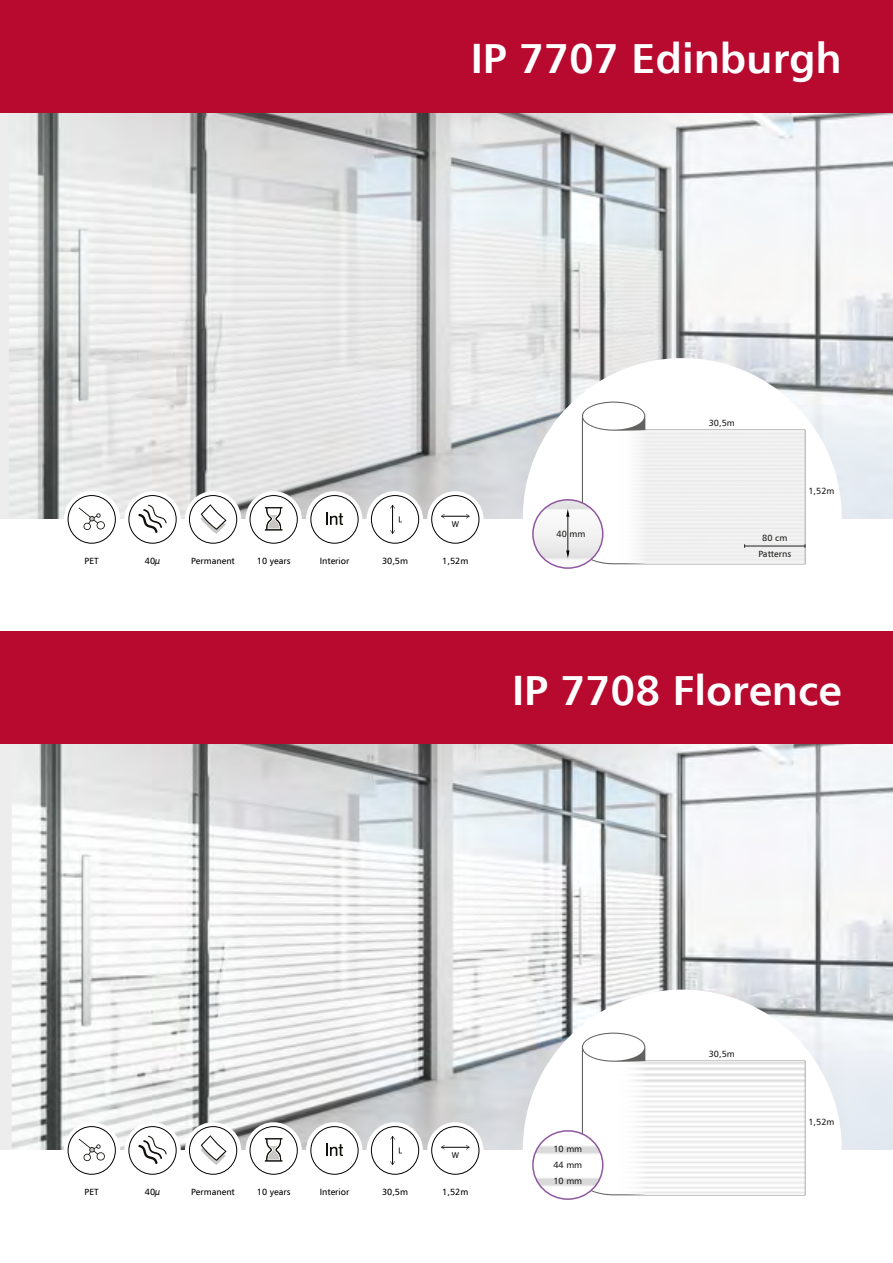
<style>
.page{position:relative;width:893px;height:1263px;background:#fff}
.page>*{position:absolute;margin:0;border:0;box-sizing:border-box;transform-origin:0 0}
.t1{font:42px "Humanist 777 AT Bold B";color:#fff}
.t2{font:9px "Humanist 777 AT Roman B";color:#010101}
.t3{font:9px/16px "Humanist 777 AT Roman B";color:#1d1d1b;text-align:justify}
.t4{font:8.55px "Myriad Pro";color:#000}
</style>
<div class="page">
<img style="left:9px;top:112px;width:884px;height:407px">
<img style="left:12px;top:744px;width:881px;height:406px">
<div style="left:523px;top:358px;width:319px;height:319px;background:#fff;border-radius:50%"></div>
<svg style="left:523px;top:989px;width:319px;height:211px"></svg>
<div style="left:0;top:0;width:893px;height:112px;background:#b8092e"></div>
<div style="left:0;top:631px;width:893px;height:113px;background:#b8092e"></div>
<svg style="left:64px;top:491px;width:56px;height:57px"></svg>
<svg style="left:185px;top:491px;width:56px;height:57px"></svg>
<svg style="left:306px;top:491px;width:56px;height:57px"></svg>
<svg style="left:124px;top:491px;width:57px;height:57px"></svg>
<svg style="left:245px;top:491px;width:57px;height:57px"></svg>
<svg style="left:367px;top:491px;width:56px;height:57px"></svg>
<svg style="left:427px;top:491px;width:57px;height:57px"></svg>
<svg style="left:64px;top:1122px;width:56px;height:56px"></svg>
<svg style="left:185px;top:1122px;width:56px;height:56px"></svg>
<svg style="left:306px;top:1122px;width:56px;height:56px"></svg>
<svg style="left:124px;top:1122px;width:57px;height:56px"></svg>
<svg style="left:245px;top:1122px;width:57px;height:56px"></svg>
<svg style="left:367px;top:1122px;width:56px;height:56px"></svg>
<svg style="left:427px;top:1122px;width:57px;height:56px"></svg>
<div style="left:250px;top:496px;width:47px;height:47px;background:#fff;border-radius:50%"></div>
<svg style="left:265px;top:507px;width:18px;height:23px"></svg>
<div style="left:250px;top:495px;width:47px;height:48px;border:1px solid #010101;border-radius:50%"></div>
<div style="left:250px;top:1126px;width:47px;height:48px;background:#fff;border-radius:50%"></div>
<svg style="left:265px;top:1138px;width:18px;height:23px"></svg>
<div style="left:250px;top:1126px;width:47px;height:48px;border:1px solid #010101;border-radius:50%"></div>
<div style="left:371px;top:496px;width:48px;height:47px;background:#fff;border-radius:50%"></div>
<svg style="left:390px;top:505px;width:12px;height:29px"></svg>
<div style="left:371px;top:495px;width:48px;height:48px;border:1px solid #010101;border-radius:50%"></div>
<div style="left:371px;top:1126px;width:48px;height:48px;background:#fff;border-radius:50%"></div>
<svg style="left:390px;top:1136px;width:12px;height:29px"></svg>
<div style="left:371px;top:1126px;width:48px;height:48px;border:1px solid #010101;border-radius:50%"></div>
<div style="left:311px;top:496px;width:47px;height:47px;background:#fff;border-radius:50%"></div>
<svg style="left:326px;top:513px;width:17px;height:12px"></svg>
<div style="left:311px;top:495px;width:47px;height:48px;border:1px solid #010101;border-radius:50%"></div>
<div style="left:311px;top:1126px;width:47px;height:48px;background:#fff;border-radius:50%"></div>
<svg style="left:326px;top:1143px;width:17px;height:13px"></svg>
<div style="left:311px;top:1126px;width:47px;height:48px;border:1px solid #010101;border-radius:50%"></div>
<div style="left:68px;top:496px;width:47px;height:47px;background:#fff;border-radius:50%"></div>
<svg style="left:79px;top:507px;width:26px;height:23px"></svg>
<div style="left:68px;top:495px;width:48px;height:48px;border:1px solid #010101;border-radius:50%"></div>
<div style="left:68px;top:1126px;width:47px;height:48px;background:#fff;border-radius:50%"></div>
<svg style="left:79px;top:1138px;width:26px;height:23px"></svg>
<div style="left:68px;top:1126px;width:48px;height:48px;border:1px solid #010101;border-radius:50%"></div>
<div style="left:189px;top:496px;width:48px;height:47px;background:#fff;border-radius:50%"></div>
<svg style="left:201px;top:504px;width:25px;height:30px"></svg>
<div style="left:189px;top:495px;width:48px;height:48px;border:1px solid #010101;border-radius:50%"></div>
<div style="left:189px;top:1126px;width:48px;height:48px;background:#fff;border-radius:50%"></div>
<svg style="left:201px;top:1135px;width:25px;height:30px"></svg>
<div style="left:189px;top:1126px;width:48px;height:48px;border:1px solid #010101;border-radius:50%"></div>
<div style="left:432px;top:496px;width:47px;height:47px;background:#fff;border-radius:50%"></div>
<svg style="left:441px;top:514px;width:29px;height:4px"></svg>
<div style="left:431px;top:495px;width:48px;height:48px;border:1px solid #010101;border-radius:50%"></div>
<div style="left:432px;top:1126px;width:47px;height:48px;background:#fff;border-radius:50%"></div>
<svg style="left:441px;top:1145px;width:29px;height:4px"></svg>
<div style="left:431px;top:1126px;width:48px;height:48px;border:1px solid #010101;border-radius:50%"></div>
<div style="left:129px;top:496px;width:47px;height:47px;background:#fff;border-radius:50%"></div>
<svg style="left:138px;top:505px;width:29px;height:28px"></svg>
<div style="left:129px;top:495px;width:47px;height:48px;border:1px solid #010101;border-radius:50%"></div>
<div style="left:129px;top:1126px;width:47px;height:48px;background:#fff;border-radius:50%"></div>
<svg style="left:138px;top:1136px;width:29px;height:28px"></svg>
<div style="left:129px;top:1126px;width:47px;height:48px;border:1px solid #010101;border-radius:50%"></div>
<svg style="left:582px;top:1032px;width:223px;height:163px"></svg>
<img style="left:533px;top:1131px;width:70px;height:68px">
<div style="left:532px;top:1130px;width:71px;height:70px;border:2px solid #8f579f;border-radius:50%"></div>
<img style="left:617px;top:1062px;width:187px;height:132px">
<img style="left:533px;top:500px;width:53px;height:68px">
<div style="left:532px;top:499px;width:71px;height:70px;border:2px solid #8f579f;border-radius:50%"></div>
<hr style="left:568px;top:513px;width:1px;height:42px;background:#1d1d1b">
<svg style="left:566px;top:509px;width:3px;height:8px"></svg>
<svg style="left:566px;top:550px;width:3px;height:8px"></svg>
<svg style="left:582px;top:402px;width:224px;height:162px"></svg>
<h1 class="t1" style="left:471px;top:32px;width:373px">IP 7707 Edinburgh</h1>
<p class="t2" style="left:85px;top:555px;width:16px">PET</p>
<p class="t2" style="left:145px;top:555px;width:17px">40µ</p>
<p class="t2" style="left:191px;top:555px;width:45px">Permanent</p>
<p class="t2" style="left:257px;top:555px;width:35px">10 years</p>
<p class="t2" style="left:320px;top:555px;width:31px">Interior</p>
<p class="t2" style="left:382px;top:555px;width:28px">30,5m</p>
<p class="t4" style="left:452px;top:519px;width:9px">W</p>
<p class="t2" style="left:442px;top:555px;width:28px">1,52m</p>
<p class="t3" style="left:557px;top:525px;width:30px">40 mm</p>
<p class="t3" style="left:709px;top:415px;width:28px">30,5m</p>
<p class="t3" style="left:758px;top:529px;width:34px;line-height:16.5px;text-align:center">80 cm<br>Patterns</p>
<p class="t3" style="left:808px;top:482px;width:28px">1,52m</p>
<h1 class="t1" style="left:512px;top:663px;width:331px">IP 7708 Florence</h1>
<p class="t2" style="left:85px;top:1186px;width:16px">PET</p>
<p class="t2" style="left:145px;top:1186px;width:17px">40µ</p>
<p class="t2" style="left:191px;top:1186px;width:45px">Permanent</p>
<p class="t2" style="left:257px;top:1186px;width:35px">10 years</p>
<p class="t2" style="left:320px;top:1186px;width:31px">Interior</p>
<p class="t2" style="left:382px;top:1186px;width:28px">30,5m</p>
<p class="t4" style="left:452px;top:1150px;width:9px">W</p>
<p class="t2" style="left:442px;top:1186px;width:28px">1,52m</p>
<p class="t3" style="left:553px;top:1141px;width:30px">10 mm 44 mm 10 mm</p>
<p class="t3" style="left:709px;top:1046px;width:28px">30,5m</p>
<p class="t3" style="left:808px;top:1113px;width:28px">1,52m</p>
</div>
